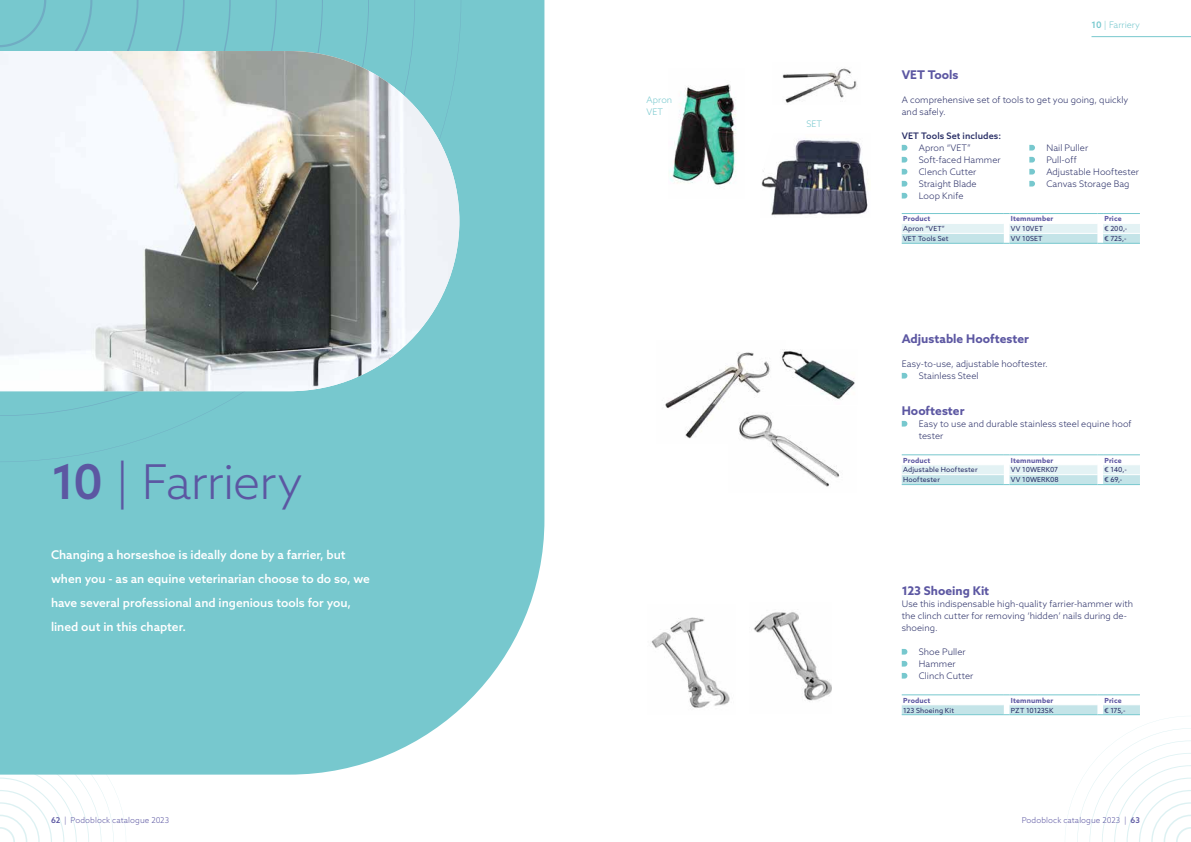
<style>
.page{position:relative;width:1191px;height:842px;background:#fff}
.page>*{position:absolute;margin:0;border:0;box-sizing:border-box;transform-origin:0 0}
.t1{font:300 48px "Azo Sans";letter-spacing:-.015em;color:#5c57a2}
.t2{font:500 12px/24px "Azo Sans";color:#fff}
.t3{font:700 12px "Azo Sans";color:#5c57a2}
.t4{font:300 9px/12px "Azo Sans";letter-spacing:.005em;color:#292e66}
.t5{font:300 9px/12px "Azo Sans";letter-spacing:.005em;color:#77c8ce}
.t6{font:500 9px "Azo Sans";letter-spacing:.01em;color:#292e66}
.t7{font:300 8px "Azo Sans";letter-spacing:.01em;color:#5c57a2}
.t8{font:7px "Azo Sans";letter-spacing:.015em;color:#292e66}
.t9{font:700 7px "Azo Sans";letter-spacing:.02em;color:#5c57a2}
.s1{font-weight:500}
</style>
<div class="page">
<svg style="left:0;top:775px;width:126px;height:67px"></svg>
<svg style="left:0;top:0;width:544px;height:775px;background:#80cbd1"></svg>
<div style="left:0;top:186px;width:461px;height:276px;background:#77c8ce"></div>
<div style="left:0;top:0;width:461px;height:186px;background:#77c8ce"></div>
<img style="left:0;top:51px;width:459px;height:340px">
<img style="left:761px;top:140px;width:108px;height:76px">
<img style="left:669px;top:84px;width:67px;height:101px">
<svg style="left:901px;top:145px;width:6px;height:6px"></svg>
<svg style="left:901px;top:157px;width:6px;height:6px"></svg>
<svg style="left:901px;top:169px;width:6px;height:6px"></svg>
<svg style="left:901px;top:181px;width:6px;height:6px"></svg>
<svg style="left:901px;top:193px;width:6px;height:6px"></svg>
<svg style="left:1029px;top:145px;width:6px;height:6px"></svg>
<svg style="left:1029px;top:157px;width:6px;height:6px"></svg>
<svg style="left:1029px;top:169px;width:6px;height:6px"></svg>
<svg style="left:1029px;top:181px;width:6px;height:6px"></svg>
<img style="left:782px;top:68px;width:75px;height:35px">
<hr style="left:901px;top:213px;width:102px;height:1px;background:#77c8ce">
<hr style="left:1009px;top:213px;width:88px;height:1px;background:#77c8ce">
<hr style="left:1103px;top:213px;width:37px;height:1px;background:#77c8ce">
<svg style="left:901px;top:224px;width:239px;height:20px;background:#d3ebee"></svg>
<hr style="left:1103px;top:243px;width:37px;height:1px;background:#77c8ce">
<svg style="left:901px;top:373px;width:6px;height:6px"></svg>
<svg style="left:901px;top:421px;width:6px;height:6px"></svg>
<hr style="left:901px;top:455px;width:102px;height:1px;background:#77c8ce">
<hr style="left:1009px;top:455px;width:88px;height:1px;background:#77c8ce">
<hr style="left:1103px;top:455px;width:37px;height:1px;background:#77c8ce">
<svg style="left:901px;top:465px;width:239px;height:20px;background:#d4ebee"></svg>
<hr style="left:1103px;top:484px;width:37px;height:1px;background:#77c8ce">
<img style="left:665px;top:352px;width:105px;height:87px">
<img style="left:781px;top:349px;width:74px;height:51px">
<img style="left:728px;top:407px;width:112px;height:80px">
<img style="left:753px;top:612px;width:79px;height:90px">
<img style="left:651px;top:617px;width:79px;height:91px">
<svg style="left:901px;top:649px;width:6px;height:6px"></svg>
<svg style="left:901px;top:661px;width:6px;height:6px"></svg>
<svg style="left:901px;top:673px;width:6px;height:6px"></svg>
<hr style="left:901px;top:695px;width:102px;height:1px;background:#77c8ce">
<hr style="left:1009px;top:695px;width:88px;height:1px;background:#77c8ce">
<hr style="left:1103px;top:695px;width:37px;height:1px;background:#77c8ce">
<svg style="left:901px;top:705px;width:290px;height:137px"></svg>
<hr style="left:1103px;top:714px;width:37px;height:1px;background:#77c8ce">
<hr style="left:1091px;top:36px;width:100px;height:1px;background:#77c8ce">
<h1 class="t1" style="left:51px;top:450px;width:253px"><span class="s1">10</span> | Farriery</h1>
<h2 class="t2" style="left:51px;top:542px;width:320px">Changing a horseshoe is ideally done by a farrier, but when you - as an equine veterinarian choose to do so, we have several professional and ingenious tools for you, lined out in this chapter.</h2>
<p class="t5" style="left:646px;top:93px;width:27px">Apron<br>VET</p>
<p class="t5" style="left:806px;top:117px;width:17px">SET</p>
<p class="t5" style="left:1091px;top:19px;width:50px"><span class="s1">10</span> | Farriery</p>
<h2 class="t3" style="left:901px;top:66px;width:58px">VET Tools</h2>
<p class="t4" style="left:901px;top:93px;width:228px">A comprehensive set of tools to get you going, quickly and safely.</p>
<p class="t6" style="left:901px;top:129px;width:101px">VET Tools Set includes:</p>
<p class="t4" style="left:918px;top:141px;width:83px">Apron “VET”<br>Soft-faced Hammer<br>Clench Cutter<br>Straight Blade<br>Loop Knife</p>
<p class="t4" style="left:1046px;top:141px;width:94px">Nail Puller<br>Pull-off<br>Adjustable Hooftester<br>Canvas Storage Bag</p>
<p class="t9" style="left:903px;top:214px;width:29px">Product</p>
<p class="t9" style="left:1011px;top:214px;width:44px">Itemnumber</p>
<p class="t9" style="left:1104px;top:214px;width:19px">Price</p>
<p class="t8" style="left:903px;top:224px;width:43px">Apron “VET”</p>
<p class="t8" style="left:1011px;top:224px;width:34px">VV 10VET</p>
<p class="t8" style="left:1104px;top:224px;width:24px">€ 200,-</p>
<p class="t8" style="left:903px;top:234px;width:47px">VET Tools Set</p>
<p class="t8" style="left:1011px;top:234px;width:33px">VV 10SET</p>
<p class="t8" style="left:1104px;top:234px;width:24px">€ 725,-</p>
<h2 class="t3" style="left:901px;top:330px;width:129px">Adjustable Hooftester</h2>
<p class="t4" style="left:918px;top:357px;width:131px;text-indent:-17px">Easy-to-use, adjustable hooftester.<br>Stainless Steel</p>
<h2 class="t3" style="left:901px;top:402px;width:64px">Hooftester</h2>
<p class="t4" style="left:918px;top:417px;width:214px">Easy to use and durable stainless steel equine hoof tester</p>
<p class="t9" style="left:903px;top:455px;width:29px">Product</p>
<p class="t9" style="left:1011px;top:455px;width:44px">Itemnumber</p>
<p class="t9" style="left:1104px;top:455px;width:19px">Price</p>
<p class="t8" style="left:903px;top:465px;width:76px">Adjustable Hooftester</p>
<p class="t8" style="left:1011px;top:465px;width:49px">VV 10WERK07</p>
<p class="t8" style="left:1104px;top:465px;width:24px">€ 140,-</p>
<p class="t8" style="left:903px;top:475px;width:38px">Hooftester</p>
<p class="t8" style="left:1011px;top:475px;width:49px">VV 10WERK08</p>
<p class="t8" style="left:1104px;top:475px;width:19px">€ 69,-</p>
<h2 class="t3" style="left:901px;top:582px;width:89px">123 Shoeing Kit</h2>
<p class="t4" style="left:901px;top:597px;width:233px">Use this indispensable high-quality farrier-hammer with the clinch cutter for removing ‘hidden’ nails during de&shy;shoeing.</p>
<p class="t4" style="left:918px;top:645px;width:56px">Shoe Puller<br>Hammer<br>Clinch Cutter</p>
<p class="t9" style="left:903px;top:695px;width:29px">Product</p>
<p class="t9" style="left:1011px;top:695px;width:44px">Itemnumber</p>
<p class="t9" style="left:1104px;top:695px;width:19px">Price</p>
<p class="t8" style="left:903px;top:705px;width:52px">123 Shoeing Kit</p>
<p class="t8" style="left:1011px;top:705px;width:44px">PZT 10123SK</p>
<p class="t8" style="left:1104px;top:705px;width:23px">€ 175,-</p>
<p class="t7" style="left:51px;top:814px;width:120px"><span class="s1">62</span> | Podoblock catalogue 2023</p>
<p class="t7" style="left:1021px;top:814px;width:120px">Podoblock catalogue 2023 | <span class="s1">63</span></p>
</div>
